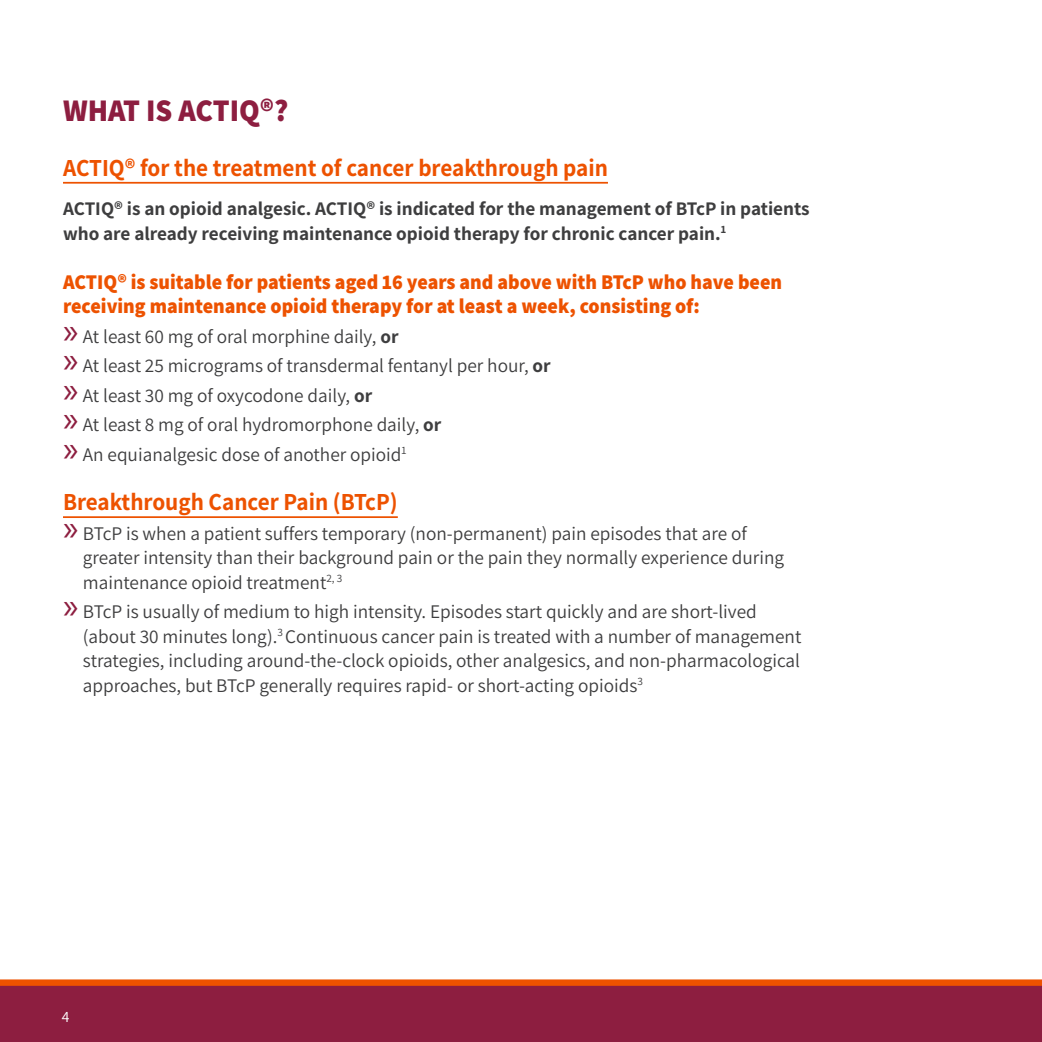
<style>
.page{position:relative;width:1042px;height:1042px;background:#fff}
.page>*{position:absolute;margin:0;border:0;box-sizing:border-box;transform-origin:0 0}
.t1{font:800 31.5px "Assistant";color:#8d1e40;scale:.95 1}
.t2{font:700 24.5px "Assistant";color:#ed5200;scale:.95 1}
.t3{font:800 21px/24.5px "Assistant";color:#ed5200;scale:.95 1}
.t4{font:19.25px/24.5px "Assistant";color:#3e3e3f}
.t5{font:700 19.25px/24.5px "Assistant";color:#3e3e3f}
.t6{font:15.75px "Assistant";color:#fff}
.s1{font-family:"Myriad Pro";font-size:36.75px;color:#8d1e40}
.s2{font-weight:700}
</style>
<div class="page">
<svg style="left:0;top:979px;width:1042px;height:63px;background:#97243a"></svg>
<hr style="left:63px;top:182px;width:545px;height:2px;background:#ed5200">
<hr style="left:63px;top:516px;width:335px;height:2px;background:#ed5200">
<p class="t1" style="left:63px;top:89px;width:239px">WHAT IS ACTIQ®?</p>
<p class="t2" style="left:63px;top:151px;width:575px">ACTIQ® for the treatment of cancer breakthrough pain</p>
<p class="t5" style="left:63px;top:195px;width:748px">ACTIQ® is an opioid analgesic. ACTIQ® is indicated for the management of BTcP in patients who are already receiving maintenance opioid therapy for chronic cancer pain.<sup>1</sup></p>
<p class="t3" style="left:63px;top:269px;width:758px">ACTIQ® is suitable for patients aged 16 years and above with BTcP who have been receiving maintenance opioid therapy for at least a week, consisting of:</p>
<p class="t4" style="left:63px;top:323px;width:337px"><span class="s1">»</span> At least 60 mg of oral morphine daily, <span class="s2">or</span></p>
<p class="t4" style="left:63px;top:353px;width:489px"><span class="s1">»</span> At least 25 micrograms of transdermal fentanyl per hour, <span class="s2">or</span></p>
<p class="t4" style="left:63px;top:382px;width:311px"><span class="s1">»</span> At least 30 mg of oxycodone daily, <span class="s2">or</span></p>
<p class="t4" style="left:63px;top:412px;width:380px"><span class="s1">»</span> At least 8 mg of oral hydromorphone daily, <span class="s2">or</span></p>
<p class="t4" style="left:63px;top:441px;width:345px"><span class="s1">»</span> An equianalgesic dose of another opioid<sup>1</sup></p>
<p class="t2" style="left:63px;top:485px;width:354px">Breakthrough Cancer Pain (BTcP)</p>
<p class="t4" style="left:83px;top:520px;width:703px;text-indent:-20px"><span class="s1">»</span> BTcP is when a patient suffers temporary (non-permanent) pain episodes that are of greater intensity than their background pain or the pain they normally experience during maintenance opioid treatment<sup>2,</sup> <sup>3</sup></p>
<p class="t4" style="left:83px;top:598px;width:720px;text-indent:-20px"><span class="s1">»</span> BTcP is usually of medium to high intensity. Episodes start quickly and are short-lived (about 30 minutes long).<sup>3</sup> Continuous cancer pain is treated with a number of management strategies, including around-the-clock opioids, other analgesics, and non-pharmacological approaches, but BTcP generally requires rapid- or short-acting opioids<sup>3</sup></p>
<p class="t6" style="left:62px;top:1005px;width:9px">4</p>
</div>
